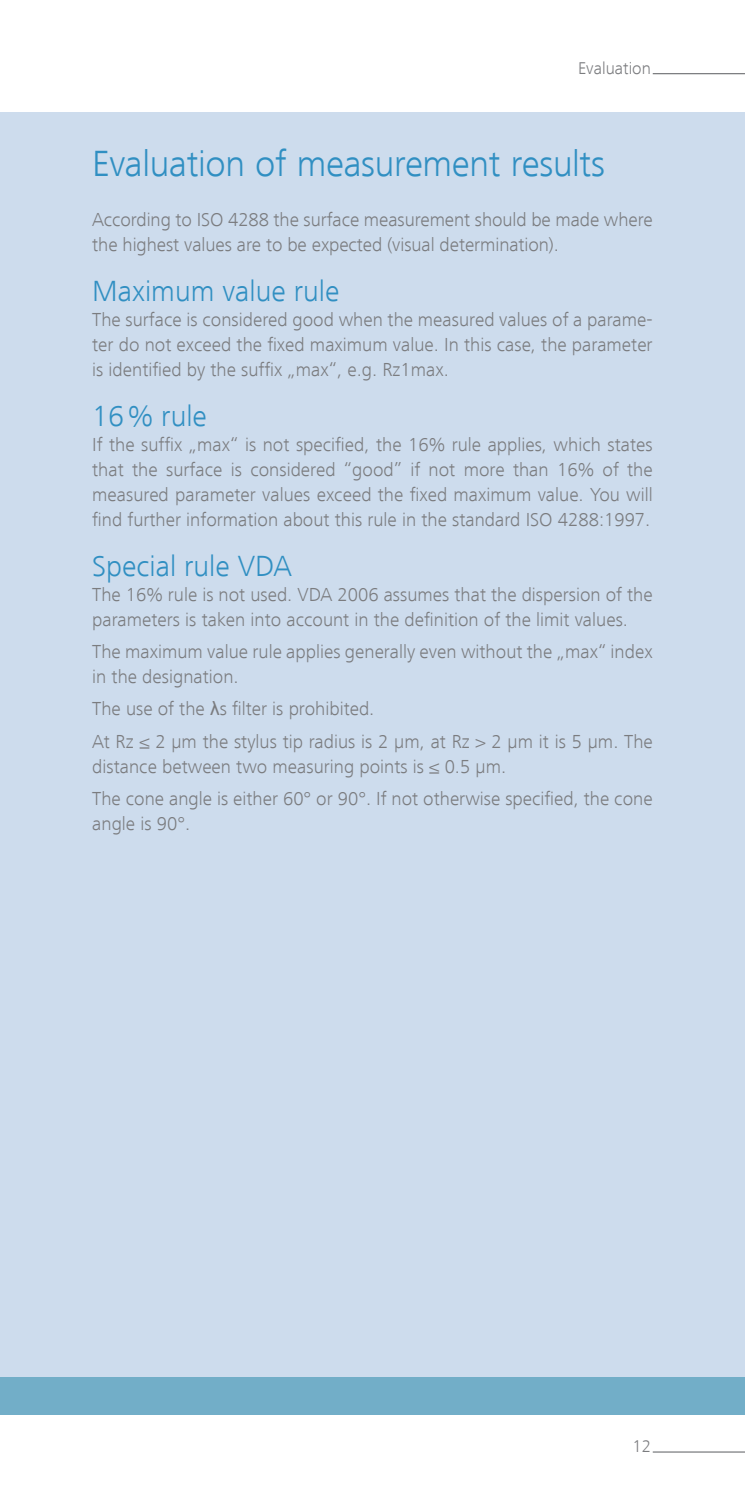
<style>
.page{position:relative;width:745px;height:1489px;background:#fff}
.page>*{position:absolute;margin:0;border:0;box-sizing:border-box;transform-origin:0 0}
.t1{font:300 37.5px "Frutiger Next LT";letter-spacing:-.01em;color:#308fc2}
.t2{font:300 30px "Frutiger Next LT";color:#308fc2}
.t3{font:300 19.5px/25px "Frutiger Next LT";color:#7b7c7f}
.t4{font:300 17.5px "Frutiger Next LT";color:#7b7c7f}
.s1{font-family:"Arial";font-weight:400}
</style>
<div class="page">
<div style="left:0;top:112px;width:744px;height:1264px;background:#cddced"></div>
<div style="left:0;top:1376px;width:744px;height:38px;background:#72aec8"></div>
<hr style="left:652px;top:73px;width:92px;height:1px;background:#7b7c7f">
<hr style="left:652px;top:1451px;width:92px;height:1px;background:#7b7c7f">
<p class="t4" style="left:577px;top:58px;width:74px">Evaluation</p>
<h1 class="t1" style="left:92px;top:143px;width:514px">Evaluation of measurement results</h1>
<p class="t3" style="left:92px;top:207px;width:561px">According to ISO 4288 the surface measurement should be made where the highest values are to be expected (visual determination).</p>
<h2 class="t2" style="left:92px;top:274px;width:248px">Maximum value rule</h2>
<p class="t3" style="left:92px;top:307px;width:561px;text-align:justify">The surface is considered good when the measured values of a parame&shy;ter do not exceed the fixed maximum value. In this case, the parameter is identified by the suffix „max“, e.g. Rz1max.</p>
<h2 class="t2" style="left:92px;top:399px;width:116px">16% rule</h2>
<p class="t3" style="left:92px;top:432px;width:561px;text-align:justify">If the suffix „max“ is not specified, the 16% rule applies, which states that the surface is considered “good” if not more than 16% of the measured parameter values exceed the fixed maximum value. You will find further information about this rule in the standard ISO 4288:1997.</p>
<h2 class="t2" style="left:92px;top:549px;width:201px">Special rule VDA</h2>
<p class="t3" style="left:92px;top:582px;width:561px">The 16% rule is not used. VDA 2006 assumes that the dispersion of the parameters is taken into account in the definition of the limit values.</p>
<p class="t3" style="left:92px;top:639px;width:561px">The maximum value rule applies generally even without the „max“ index in the designation.</p>
<p class="t3" style="left:92px;top:693px;width:561px;line-height:32px">The use of the <span class="s1">λ</span>s filter is prohibited.<br>At Rz ≤ 2 µm the stylus tip radius is 2 µm, at Rz &gt; 2 µm it is 5 µm. The</p>
<p class="t3" style="left:92px;top:750px;width:561px;line-height:32px">distance between two measuring points is ≤ 0.5 µm.<br>The cone angle is either 60° or 90°. If not otherwise specified, the cone</p>
<p class="t3" style="left:92px;top:810px;width:99px">angle is 90°.</p>
<p class="t4" style="left:632px;top:1436px;width:20px">12</p>
</div>
